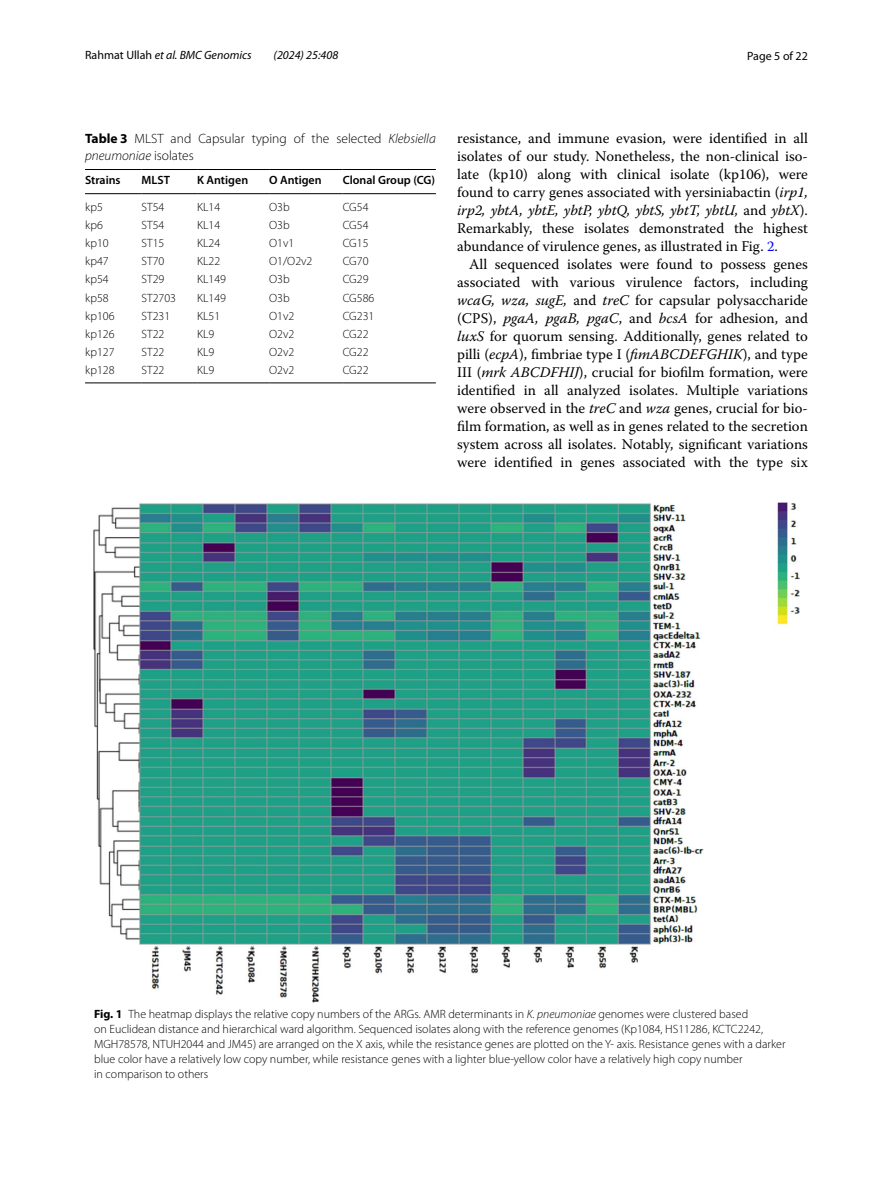
<style>
.page{position:relative;width:893px;height:1187px;background:#fff}
.page>*{position:absolute;margin:0;border:0;box-sizing:border-box;transform-origin:0 0}
.t1{font:14.7px/18px "Warnock Pro";color:#000;text-align:justify}
.t2{font:300 13.5px/16.5px "Myriad Pro";color:#000}
.t3{font:300 12px/15px "Myriad Pro";color:#000}
.t4{font:600 12px "Myriad Pro";color:#000}
.t5{font:italic 12px "Myriad Pro";color:#000}
.t6{font:12px "Myriad Pro";color:#000}
.s1{font-style:normal}
.s2{font-weight:700}
.s3{font-style:italic}
.s4{color:#00f}
</style>
<div class="page">
<hr style="left:85px;top:169px;width:57px;height:1px;background:#000">
<hr style="left:85px;top:193px;width:57px;height:1px;background:#000">
<hr style="left:142px;top:169px;width:55px;height:1px;background:#000">
<hr style="left:142px;top:193px;width:55px;height:1px;background:#000">
<hr style="left:197px;top:169px;width:72px;height:1px;background:#000">
<hr style="left:197px;top:193px;width:72px;height:1px;background:#000">
<hr style="left:269px;top:169px;width:74px;height:1px;background:#000">
<hr style="left:269px;top:193px;width:74px;height:1px;background:#000">
<hr style="left:343px;top:169px;width:93px;height:1px;background:#000">
<hr style="left:343px;top:193px;width:93px;height:1px;background:#000">
<hr style="left:85px;top:382px;width:57px;height:1px;background:#000">
<hr style="left:142px;top:382px;width:55px;height:1px;background:#000">
<hr style="left:197px;top:382px;width:72px;height:1px;background:#000">
<hr style="left:269px;top:382px;width:74px;height:1px;background:#000">
<hr style="left:343px;top:382px;width:93px;height:1px;background:#000">
<img style="left:93px;top:502px;width:707px;height:500px">
<p class="t5" style="left:85px;top:48px;width:168px"><span class="s1">Rahmat Ullah</span> et al. BMC Genomics</p>
<p class="t5" style="left:274px;top:48px;width:66px">(2024) 25:408</p>
<p class="t6" style="left:747px;top:48px;width:62px">Page 5 of 22</p>
<p class="t2" style="left:85px;top:130px;width:352px"><span class="s2">Table 3</span> MLST and Capsular typing of the selected <span class="s3">Klebsiella pneumoniae</span> isolates</p>
<p class="t4" style="left:85px;top:172px;width:37px">Strains</p>
<p class="t4" style="left:142px;top:172px;width:30px">MLST</p>
<p class="t4" style="left:197px;top:172px;width:53px">K Antigen</p>
<p class="t4" style="left:269px;top:172px;width:54px">O Antigen</p>
<p class="t4" style="left:343px;top:172px;width:94px">Clonal Group (CG)</p>
<p class="t3" style="left:85px;top:199px;width:19px">kp5</p>
<p class="t3" style="left:142px;top:199px;width:24px">ST54</p>
<p class="t3" style="left:197px;top:199px;width:25px">KL14</p>
<p class="t3" style="left:269px;top:199px;width:22px">O3b</p>
<p class="t3" style="left:343px;top:199px;width:27px">CG54</p>
<p class="t3" style="left:85px;top:218px;width:19px">kp6</p>
<p class="t3" style="left:142px;top:218px;width:24px">ST54</p>
<p class="t3" style="left:197px;top:218px;width:25px">KL14</p>
<p class="t3" style="left:269px;top:218px;width:22px">O3b</p>
<p class="t3" style="left:343px;top:218px;width:27px">CG54</p>
<p class="t3" style="left:85px;top:236px;width:25px">kp10</p>
<p class="t3" style="left:142px;top:236px;width:24px">ST15</p>
<p class="t3" style="left:197px;top:236px;width:25px">KL24</p>
<p class="t3" style="left:269px;top:236px;width:27px">O1v1</p>
<p class="t3" style="left:343px;top:236px;width:27px">CG15</p>
<p class="t3" style="left:85px;top:254px;width:25px">kp47</p>
<p class="t3" style="left:142px;top:254px;width:24px">ST70</p>
<p class="t3" style="left:197px;top:254px;width:25px">KL22</p>
<p class="t3" style="left:269px;top:254px;width:45px">O1/O2v2</p>
<p class="t3" style="left:343px;top:254px;width:27px">CG70</p>
<p class="t3" style="left:85px;top:272px;width:25px">kp54</p>
<p class="t3" style="left:142px;top:272px;width:24px">ST29</p>
<p class="t3" style="left:197px;top:272px;width:30px">KL149</p>
<p class="t3" style="left:269px;top:272px;width:22px">O3b</p>
<p class="t3" style="left:343px;top:272px;width:27px">CG29</p>
<p class="t3" style="left:85px;top:290px;width:25px">kp58</p>
<p class="t3" style="left:142px;top:290px;width:36px">ST2703</p>
<p class="t3" style="left:197px;top:290px;width:30px">KL149</p>
<p class="t3" style="left:269px;top:290px;width:22px">O3b</p>
<p class="t3" style="left:343px;top:290px;width:33px">CG586</p>
<p class="t3" style="left:85px;top:308px;width:31px">kp106</p>
<p class="t3" style="left:142px;top:308px;width:30px">ST231</p>
<p class="t3" style="left:197px;top:308px;width:25px">KL51</p>
<p class="t3" style="left:269px;top:308px;width:27px">O1v2</p>
<p class="t3" style="left:343px;top:308px;width:33px">CG231</p>
<p class="t3" style="left:85px;top:326px;width:31px">kp126</p>
<p class="t3" style="left:142px;top:326px;width:24px">ST22</p>
<p class="t3" style="left:197px;top:326px;width:19px">KL9</p>
<p class="t3" style="left:269px;top:326px;width:27px">O2v2</p>
<p class="t3" style="left:343px;top:326px;width:27px">CG22</p>
<p class="t3" style="left:85px;top:345px;width:31px">kp127</p>
<p class="t3" style="left:142px;top:345px;width:24px">ST22</p>
<p class="t3" style="left:197px;top:345px;width:19px">KL9</p>
<p class="t3" style="left:269px;top:345px;width:27px">O2v2</p>
<p class="t3" style="left:343px;top:345px;width:27px">CG22</p>
<p class="t3" style="left:85px;top:363px;width:31px">kp128</p>
<p class="t3" style="left:142px;top:363px;width:24px">ST22</p>
<p class="t3" style="left:197px;top:363px;width:19px">KL9</p>
<p class="t3" style="left:269px;top:363px;width:27px">O2v2</p>
<p class="t3" style="left:343px;top:363px;width:27px">CG22</p>
<p class="t1" style="left:457px;top:128px;width:352px">resistance, and immune evasion, were identified in all isolates of our study. Nonetheless, the non-clinical iso&shy;late (kp10) along with clinical isolate (kp106), were found to carry genes associated with yersiniabactin (<span class="s3">irp1, irp2, ybtA, ybtE, ybtP, ybtQ, ybtS, ybtT, ybtU,</span> and <span class="s3">ybtX</span>).<br>Remarkably, these isolates demonstrated the highest abundance of virulence genes, as illustrated in Fig. <span class="s4">2</span>.</p>
<p class="t1" style="left:457px;top:254px;width:352px;text-indent:12px">All sequenced isolates were found to possess genes associated with various virulence factors, including <span class="s3">wcaG, wza, sugE,</span> and <span class="s3">treC</span> for capsular polysaccharide (CPS), <span class="s3">pgaA, pgaB, pgaC</span>, and <span class="s3">bcsA</span> for adhesion, and <span class="s3">luxS</span> for quorum sensing. Additionally, genes related to pilli (<span class="s3">ecpA</span>), fimbriae type I (<span class="s3">fimABCDEFGHIK</span>), and type III (<span class="s3">mrk ABCDFHIJ</span>), crucial for biofilm formation, were identified in all analyzed isolates. Multiple variations were observed in the <span class="s3">treC</span> and <span class="s3">wza</span> genes, crucial for bio&shy;film formation, as well as in genes related to the secretion system across all isolates. Notably, significant variations were identified in genes associated with the type six</p>
<p class="t3" style="left:94px;top:1006px;width:693px"><span class="s2">Fig. 1</span> The heatmap displays the relative copy numbers of the ARGs. AMR determinants in <span class="s3">K. pneumoniae</span> genomes were clustered based<br>on Euclidean distance and hierarchical ward algorithm. Sequenced isolates along with the reference genomes (Kp1084, HS11286, KCTC2242, MGH78578, NTUH2044 and JM45) are arranged on the X axis, while the resistance genes are plotted on the Y- axis. Resistance genes with a darker blue color have a relatively low copy number, while resistance genes with a lighter blue-yellow color have a relatively high copy number<br>in comparison to others</p>
</div>
